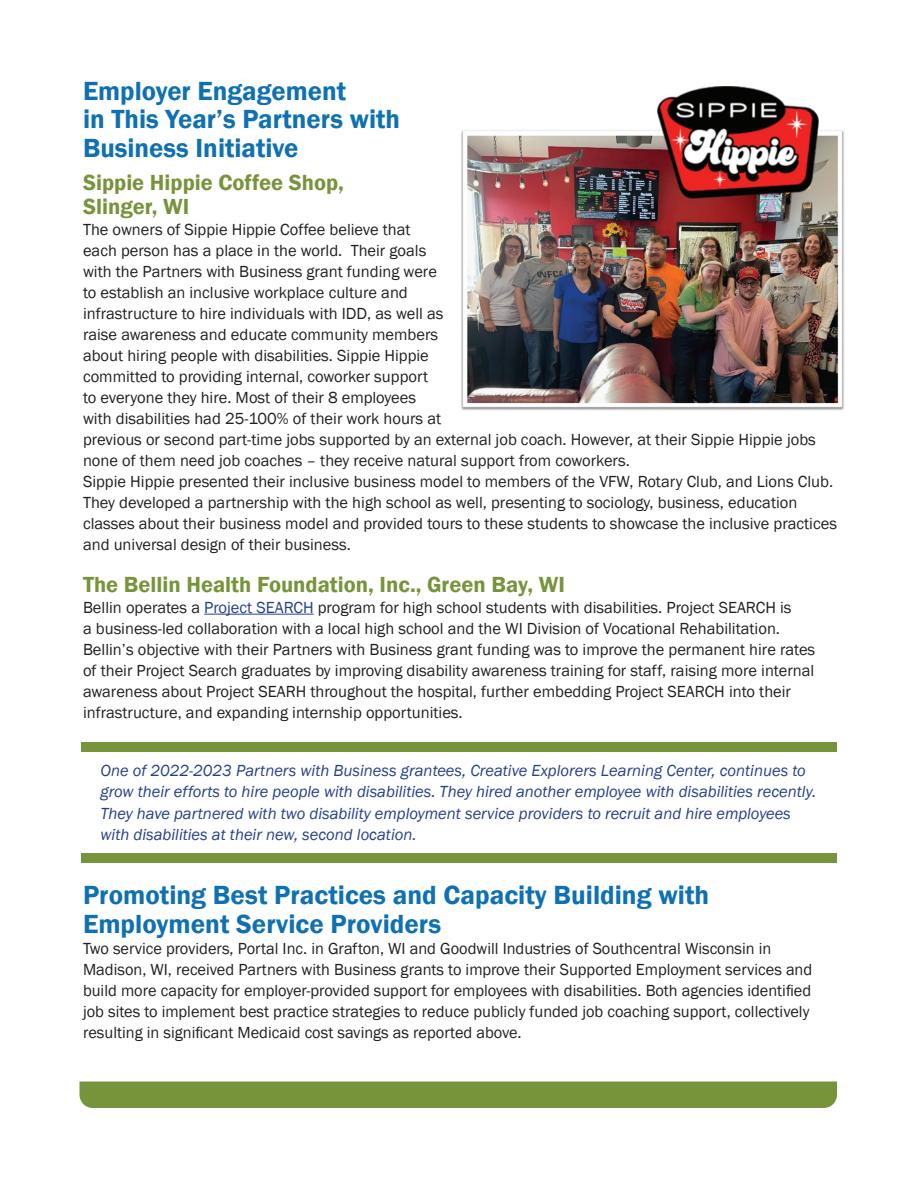
<style>
.page{position:relative;width:918px;height:1188px;background:#fff}
.page>*{position:absolute;margin:0;border:0;box-sizing:border-box;transform-origin:0 0}
.t1{font:600 27px/28.5px "Franklin Gothic";color:#0f71b2}
.t2{font:600 22.5px/24px "Franklin Gothic";color:#77943b}
.t3{font:16.5px/21px "Franklin Gothic";color:#231f20}
.t4{font:italic 16.5px/21px "Franklin Gothic";color:#253f8e}
.s1{color:#253f8e}
</style>
<div class="page">
<div style="left:79px;top:1082px;width:758px;height:26px;background:#77943b"></div>
<hr style="left:204px;top:614px;width:110px;height:1px;background:#253f8e">
<div style="left:81px;top:743px;width:756px;height:9px;background:#77943b"></div>
<div style="left:81px;top:854px;width:756px;height:9px;background:#77943b"></div>
<img style="left:461px;top:87px;width:383px;height:323px">
<h1 class="t1" style="left:83px;top:77px;width:319px">Employer Engagement<br>in This Year’s Partners with<br>Business Initiative</h1>
<h2 class="t2" style="left:83px;top:171px;width:263px">Sippie Hippie Coffee Shop,<br>Slinger, WI</h2>
<p class="t3" style="left:83px;top:219px;width:756px">The owners of Sippie Hippie Coffee believe that<br>each person has a place in the world. Their goals<br>with the Partners with Business grant funding were<br>to establish an inclusive workplace culture and<br>infrastructure to hire individuals with IDD, as well as<br>raise awareness and educate community members<br>about hiring people with disabilities. Sippie Hippie<br>committed to providing internal, coworker support<br>to everyone they hire. Most of their 8 employees<br>with disabilities had 25-100% of their work hours at<br>previous or second part-time jobs supported by an external job coach. However, at their Sippie Hippie jobs none of them need job coaches – they receive natural support from coworkers.<br>Sippie Hippie presented their inclusive business model to members of the VFW, Rotary Club, and Lions Club.<br>They developed a partnership with the high school as well, presenting to sociology, business, education classes about their business model and provided tours to these students to showcase the inclusive practices and universal design of their business.</p>
<h2 class="t2" style="left:83px;top:573px;width:484px">The Bellin Health Foundation, Inc., Green Bay, WI</h2>
<p class="t3" style="left:83px;top:597px;width:734px">Bellin operates a <span class="s1">Project SEARCH</span> program for high school students with disabilities. Project SEARCH is<br>a business-led collaboration with a local high school and the WI Division of Vocational Rehabilitation.<br>Bellin’s objective with their Partners with Business grant funding was to improve the permanent hire rates of their Project Search graduates by improving disability awareness training for staff, raising more internal awareness about Project SEARH throughout the hospital, further embedding Project SEARCH into their infrastructure, and expanding internship opportunities.</p>
<p class="t4" style="left:100px;top:761px;width:717px">One of 2022-2023 Partners with Business grantees, Creative Explorers Learning Center, continues to grow their efforts to hire people with disabilities. They hired another employee with disabilities recently.<br>They have partnered with two disability employment service providers to recruit and hire employees with disabilities at their new, second location.</p>
<h1 class="t1" style="left:83px;top:880px;width:628px;line-height:29.7px">Promoting Best Practices and Capacity Building with<br>Employment Service Providers</h1>
<p class="t3" style="left:83px;top:939px;width:731px">Two service providers, Portal Inc. in Grafton, WI and Goodwill Industries of Southcentral Wisconsin in Madison, WI, received Partners with Business grants to improve their Supported Employment services and build more capacity for employer-provided support for employees with disabilities. Both agencies identified job sites to implement best practice strategies to reduce publicly funded job coaching support, collectively resulting in significant Medicaid cost savings as reported above.</p>
</div>
